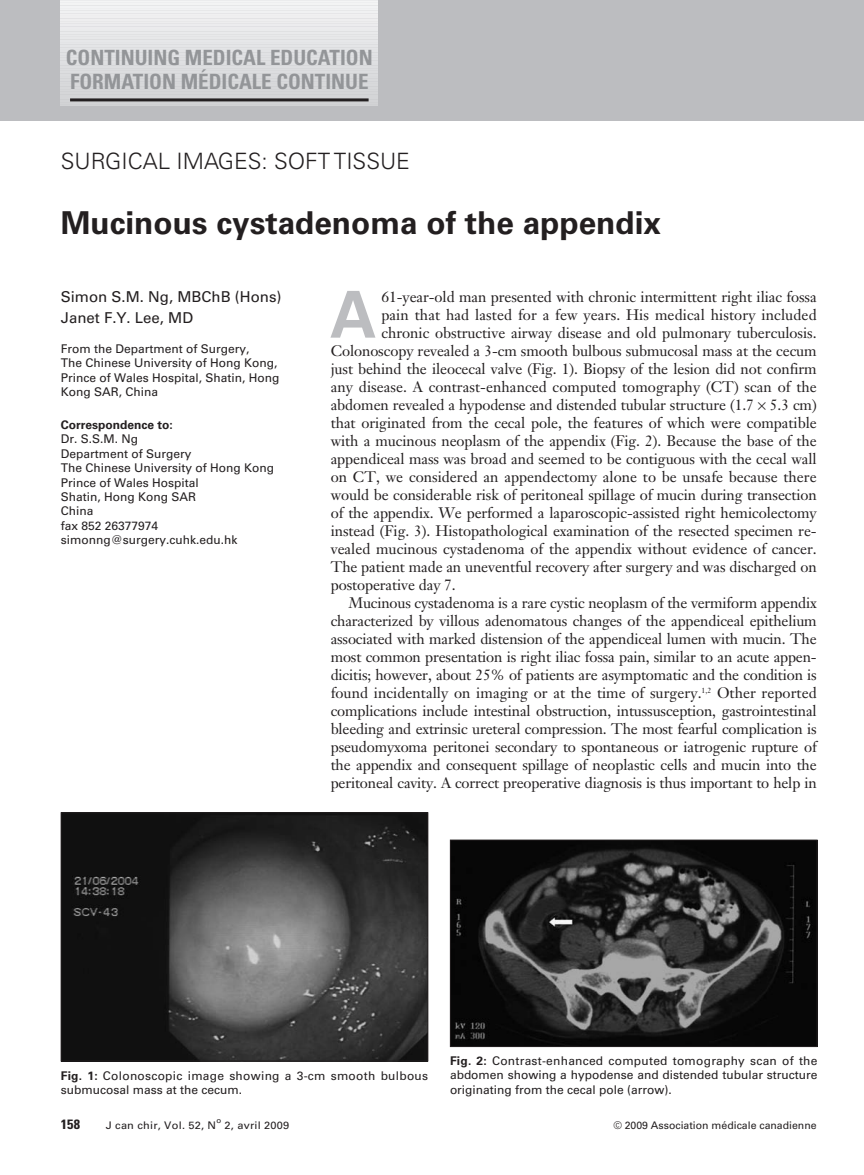
<style>
.page{position:relative;width:864px;height:1175px;background:#fff}
.page>*{position:absolute;margin:0;border:0;box-sizing:border-box;transform-origin:0 0}
.t1{font:700 64.65px "Univers";color:#bcbdc0}
.t2{font:700 31.5px "Univers";color:#231f20}
.t3{font:300 22.5px "Univers";color:#231f20}
.t4{font:700 condensed 21px/24px "Univers";color:#939598}
.t5{font:15px "Janson Text";letter-spacing:-.005em;color:#231f20}
.t6{font:15px/21px "Univers";color:#231f20}
.t7{font:700 condensed 13.5px "Univers";color:#231f20;scale:1.05 1}
.t8{font:12px/14.4px "Univers";color:#231f20}
.t9{font:12px/14.2px "Univers";letter-spacing:.02em;color:#231f20}
.t10{font:700 12px "Univers";color:#231f20}
.t11{font:10.5px "Univers";color:#231f20}
.t12{font:10.5px "Univers";color:#231f20;scale:1.05 1}
.t13{font:7.5px "Univers";color:#231f20;scale:1.05 1}
.s1{font-weight:700}
</style>
<div class="page">
<div style="left:0;top:0;width:864px;height:120px;background:#bcbdc0"></div>
<div style="left:61px;top:101px;width:317px;height:5px;background:#d2d3d5"></div>
<svg style="left:61px;top:100px;width:317px;height:2px"></svg>
<hr style="left:61px;top:96px;width:317px;height:4px;background:#d4d5d7">
<hr style="left:61px;top:94px;width:317px;height:4px;background:#d4d5d7">
<hr style="left:61px;top:91px;width:317px;height:4px;background:#d5d6d8">
<hr style="left:61px;top:88px;width:317px;height:4px;background:#d6d7d9">
<hr style="left:61px;top:86px;width:317px;height:4px;background:#d7d8da">
<hr style="left:61px;top:83px;width:317px;height:4px;background:#d8d9db">
<hr style="left:61px;top:81px;width:317px;height:4px;background:#d8d9db">
<hr style="left:61px;top:78px;width:317px;height:4px;background:#d9dadc">
<hr style="left:61px;top:75px;width:317px;height:4px;background:#dadbdd">
<hr style="left:61px;top:73px;width:317px;height:4px;background:#dbdcde">
<hr style="left:61px;top:70px;width:317px;height:4px;background:#dcdddf">
<div style="left:61px;top:67px;width:317px;height:5px;background:#dcdddf"></div>
<hr style="left:61px;top:65px;width:317px;height:4px;background:#dddee0">
<hr style="left:61px;top:62px;width:317px;height:4px;background:#dedfe1">
<hr style="left:61px;top:60px;width:317px;height:4px;background:#dfe0e2">
<hr style="left:61px;top:57px;width:317px;height:4px;background:#e0e1e3">
<hr style="left:61px;top:54px;width:317px;height:4px;background:#e1e2e4">
<hr style="left:61px;top:52px;width:317px;height:4px;background:#e1e2e4">
<hr style="left:61px;top:49px;width:317px;height:4px;background:#e2e3e5">
<hr style="left:61px;top:47px;width:317px;height:4px;background:#e3e4e6">
<hr style="left:61px;top:44px;width:317px;height:4px;background:#e4e5e7">
<hr style="left:61px;top:41px;width:317px;height:4px;background:#e5e6e8">
<hr style="left:61px;top:39px;width:317px;height:4px;background:#e6e7e9">
<hr style="left:61px;top:36px;width:317px;height:4px;background:#e7e8e9">
<div style="left:61px;top:33px;width:317px;height:5px;background:#e8e9ea"></div>
<hr style="left:61px;top:31px;width:317px;height:4px;background:#e9eaeb">
<hr style="left:61px;top:28px;width:317px;height:4px;background:#eaebec">
<hr style="left:61px;top:26px;width:317px;height:4px;background:#ebebed">
<hr style="left:61px;top:23px;width:317px;height:4px;background:#ececee">
<div style="left:61px;top:20px;width:317px;height:5px;background:#ededee"></div>
<hr style="left:61px;top:18px;width:317px;height:4px;background:#eeeeef">
<hr style="left:61px;top:15px;width:317px;height:4px;background:#efeff0">
<hr style="left:61px;top:13px;width:317px;height:4px;background:#f0f0f1">
<hr style="left:61px;top:10px;width:317px;height:4px;background:#f0f1f2">
<hr style="left:61px;top:7px;width:317px;height:4px;background:#f1f2f3">
<hr style="left:61px;top:5px;width:317px;height:4px;background:#f2f3f4">
<hr style="left:61px;top:2px;width:317px;height:4px;background:#ecedee">
<hr style="left:61px;top:0;width:317px;height:4px;background:#f4f5f5">
<hr style="left:70px;top:98px;width:299px;height:3px;background:#231f20">
<img style="left:452px;top:841px;width:364px;height:204px">
<div style="left:450px;top:839px;width:368px;height:208px;border:1px solid #231f20"></div>
<img style="left:63px;top:814px;width:363px;height:245px">
<div style="left:61px;top:812px;width:367px;height:249px;border:1px solid #231f20"></div>
<h3 class="t4" style="left:66px;top:48px;width:308px">CONTINUING MEDICAL EDUCATION<br>FORMATION MÉDICALE CONTINUE</h3>
<h3 class="t3" style="left:61px;top:152px;width:351px">SURGICAL IMAGES: SOFT TISSUE</h3>
<h2 class="t2" style="left:61px;top:211px;width:602px">Mucinous cystadenoma of the appendix</h2>
<p class="t6" style="left:61px;top:288px;width:222px">Simon S.M. Ng, MBChB (Hons)<br>Janet F.Y. Lee, MD</p>
<p class="t8" style="left:61px;top:342px;width:220px">From the Department of Surgery,<br>The Chinese University of Hong Kong,<br>Prince of Wales Hospital, Shatin, Hong<br>Kong SAR, China</p>
<p class="t10" style="left:61px;top:420px;width:113px">Correspondence to:</p>
<p class="t8" style="left:61px;top:433px;width:215px">Dr. S.S.M. Ng<br>Department of Surgery<br>The Chinese University of Hong Kong<br>Prince of Wales Hospital<br>Shatin, Hong Kong SAR<br>China<br>fax 852 26377974 simonng@surgery.cuhk.edu.hk</p>
<h1 class="t1" style="left:330px;top:291px;width:48px">A</h1>
<p class="t5" style="left:381px;top:290px;width:437px">61-year-old man presented with chronic intermittent right iliac fossa</p>
<p class="t5" style="left:381px;top:308px;width:437px">pain that had lasted for a few years. His medical history included</p>
<p class="t5" style="left:381px;top:326px;width:437px">chronic obstructive airway disease and old pulmonary tuberculosis.</p>
<p class="t5" style="left:331px;top:344px;width:488px">Colonoscopy revealed a 3-cm smooth bulbous submucosal mass at the cecum</p>
<p class="t5" style="left:331px;top:362px;width:488px">just behind the ileocecal valve (Fig. 1). Biopsy of the lesion did not confirm</p>
<p class="t5" style="left:331px;top:380px;width:488px">any disease. A contrast-enhanced computed tomography (CT) scan of the</p>
<p class="t5" style="left:331px;top:398px;width:487px">abdomen revealed a hypodense and distended tubular structure (1.7 5.3 cm)</p>
<p class="t5" style="left:331px;top:416px;width:488px">that originated from the cecal pole, the features of which were compatible</p>
<p class="t5" style="left:331px;top:434px;width:488px">with a mucinous neoplasm of the appendix (Fig. 2). Because the base of the</p>
<p class="t5" style="left:331px;top:452px;width:488px">appendiceal mass was broad and seemed to be contiguous with the cecal wall</p>
<p class="t5" style="left:331px;top:470px;width:488px">on CT, we considered an appendectomy alone to be unsafe because there</p>
<p class="t5" style="left:331px;top:488px;width:488px">would be considerable risk of peritoneal spillage of mucin during transection</p>
<p class="t5" style="left:331px;top:506px;width:488px">of the appendix. We performed a laparoscopic-assisted right hemicolectomy</p>
<p class="t5" style="left:331px;top:524px;width:488px">instead (Fig. 3). Histopathological examination of the resected specimen re-</p>
<p class="t5" style="left:331px;top:542px;width:488px">vealed mucinous cystadenoma of the appendix without evidence of cancer.</p>
<p class="t5" style="left:331px;top:560px;width:488px">The patient made an uneventful recovery after surgery and was discharged on</p>
<p class="t5" style="left:331px;top:578px;width:127px">postoperative day 7.</p>
<p class="t5" style="left:349px;top:596px;width:470px">Mucinous cystadenoma is a rare cystic neoplasm of the vermiform appendix</p>
<p class="t5" style="left:331px;top:614px;width:488px">characterized by villous adenomatous changes of the appendiceal epithelium</p>
<p class="t5" style="left:331px;top:632px;width:488px">associated with marked distension of the appendiceal lumen with mucin. The</p>
<p class="t5" style="left:331px;top:650px;width:488px">most common presentation is right iliac fossa pain, similar to an acute appen-</p>
<p class="t5" style="left:331px;top:668px;width:488px">dicitis; however, about 25% of patients are asymptomatic and the condition is</p>
<p class="t5" style="left:331px;top:686px;width:488px">found incidentally on imaging or at the time of surgery.<sup>1,2</sup> Other reported</p>
<p class="t5" style="left:331px;top:704px;width:488px">complications include intestinal obstruction, intussusception, gastrointestinal</p>
<p class="t5" style="left:331px;top:722px;width:488px">bleeding and extrinsic ureteral compression. The most fearful complication is</p>
<p class="t5" style="left:331px;top:740px;width:488px">pseudomyxoma peritonei secondary to spontaneous or iatrogenic rupture of</p>
<p class="t5" style="left:331px;top:758px;width:487px">the appendix and consequent spillage of neoplastic cells and mucin into the</p>
<p class="t5" style="left:331px;top:776px;width:488px">peritoneal cavity. A correct preoperative diagnosis is thus important to help in</p>
<p class="t9" style="left:61px;top:1069px;width:369px"><span class="s1">Fig. 1:</span> Colonoscopic image showing a 3-cm smooth bulbous submucosal mass at the cecum.</p>
<p class="t8" style="left:450px;top:1054px;width:369px;text-align:justify"><span class="s1">Fig. 2:</span> Contrast-enhanced computed tomography scan of the abdomen showing a hypodense and distended tubular structure originating from the cecal pole (arrow).</p>
<p class="t13" style="left:216px;top:1118px;width:6px">o</p>
<p class="t7" style="left:61px;top:1119px;width:20px">158</p>
<p class="t12" style="left:106px;top:1121px;width:107px">J can chir, Vol. 52, N</p>
<p class="t12" style="left:225px;top:1121px;width:63px">2, avril 2009</p>
<p class="t11" style="left:613px;top:1121px;width:205px">© 2009 Association médicale canadienne</p>
</div>
